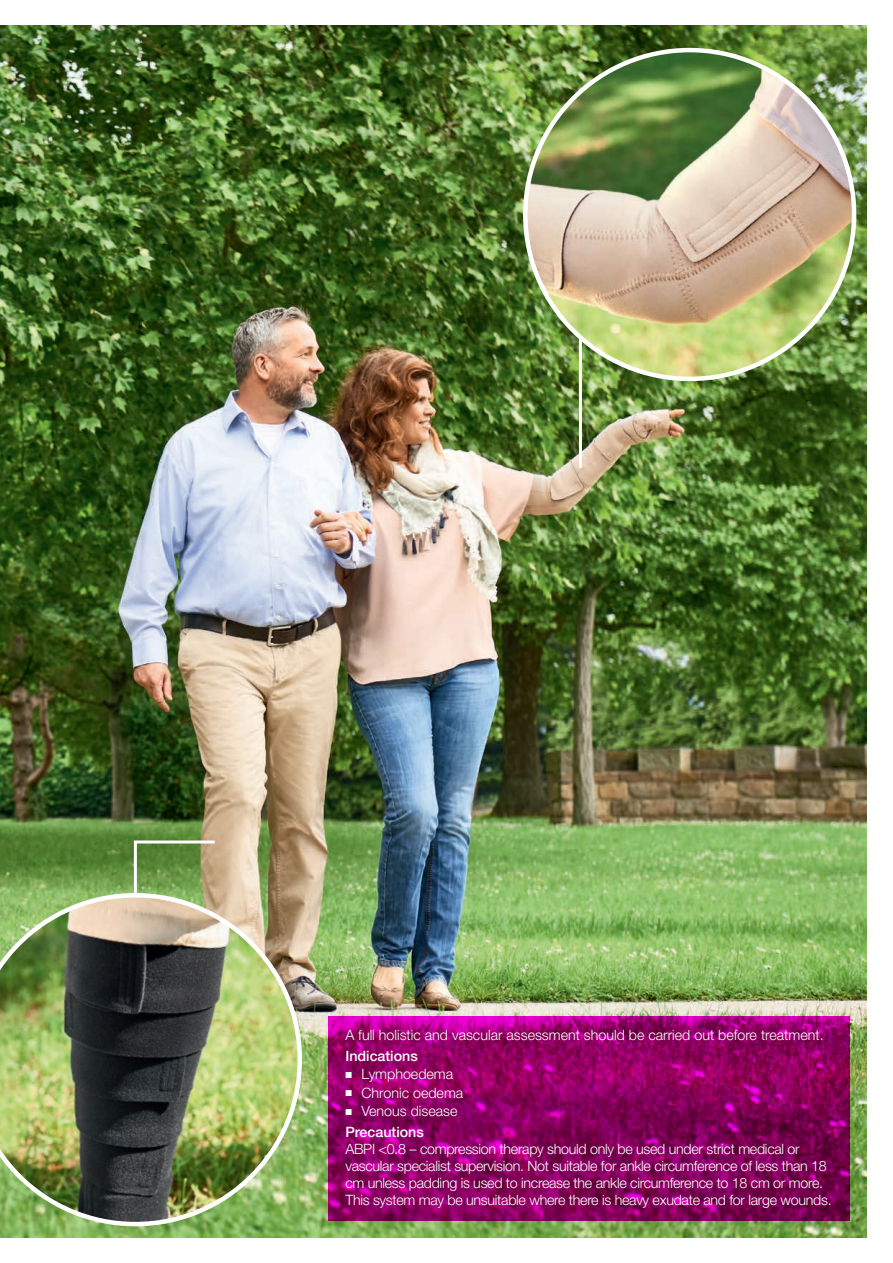
<style>
.page{position:relative;width:893px;height:1263px;background:#fff}
.page>*{position:absolute;margin:0;border:0;box-sizing:border-box;transform-origin:0 0}
.t1{font:300 14.25px/17.1px "Helvetica Neue LT Pro";letter-spacing:-.02em;color:#fff}
.t2{font:300 14.25px/20.5px "Helvetica Neue LT Pro";color:#fff}
.t3{font:500 14.25px "Helvetica Neue LT Pro";color:#fff}
.s1{font-weight:500}
</style>
<div class="page">
<img style="left:0;top:25px;width:867px;height:1213px">
<svg style="left:328px;top:1016px;width:522px;height:204px"></svg>
<svg style="left:132px;top:839px;width:86px;height:54px"></svg>
<hr style="left:579px;top:322px;width:3px;height:146px;background:#fff">
<img style="left:525px;top:50px;width:329px;height:329px;border-radius:164px">
<img style="left:0;top:893px;width:302px;height:333px">
<p class="t2" style="left:345px;top:1026px;width:480px">A full holistic and vascular assessment should be carried out before treatment.</p>
<p class="t3" style="left:345px;top:1050px;width:74px">Indications</p>
<p class="t2" style="left:345px;top:1065px;width:109px">■ Lymphoedema</p>
<p class="t2" style="left:345px;top:1084px;width:119px">■ Chronic oedema</p>
<p class="t2" style="left:345px;top:1102px;width:114px">■ Venous disease<br><span class="s1">Precautions</span></p>
<p class="t1" style="left:345px;top:1142px;width:488px">ABPI &lt;0.8 – compression therapy should only be used under strict medical or vascular specialist supervision. Not suitable for ankle circumference of less than 18 cm unless padding is used to increase the ankle circumference to 18 cm or more.<br>This system may be unsuitable where there is heavy exudate and for large wounds.</p>
</div>
